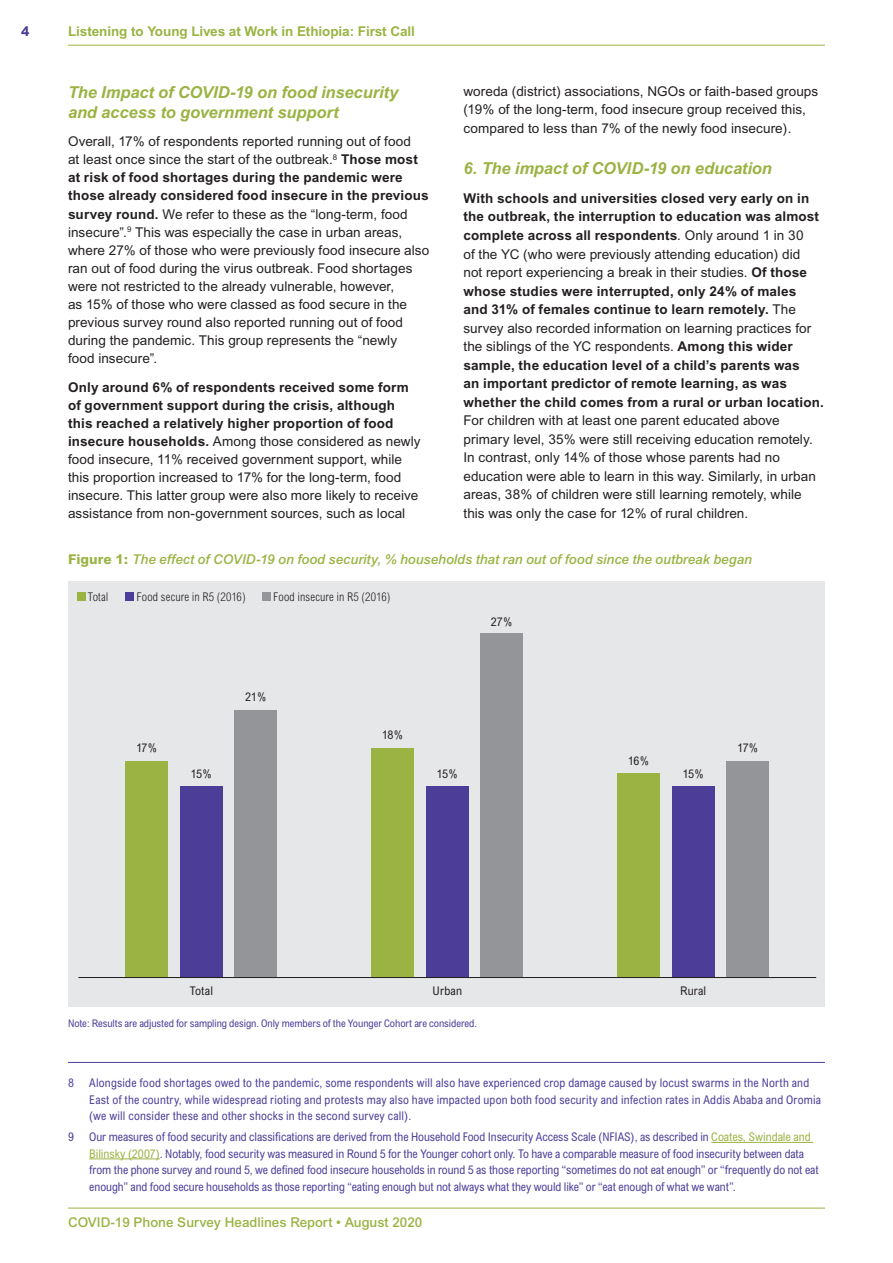
<style>
.page{position:relative;width:893px;height:1263px;background:#fff}
.page>*{position:absolute;margin:0;border:0;box-sizing:border-box;transform-origin:0 0}
.t1{font:italic 700 16.5px/19.5px "Arial";letter-spacing:-.005em;color:#9bb343}
.t2{font:13.5px/18px "Arial";letter-spacing:.005em;color:#231f20}
.t3{font:700 13.5px/18.5px "Arial";letter-spacing:.01em;color:#231f20}
.t4{font:italic 500 13.5px "Arial";color:#9bb343}
.t5{font:700 13.5px "Arial";letter-spacing:-.005em;color:#9bb343}
.t6{font:500 13.5px "Arial";color:#9bb343}
.t7{font:800 13.5px "Arial";color:#4c3d99}
.t8{font:condensed 12px/16.5px "Arial";color:#4c3d99}
.t9{font:300 condensed 12px "Arial";letter-spacing:.01em;color:#231f20}
.t10{font:condensed 12px "Arial";letter-spacing:.005em;color:#231f20}
.t11{font:condensed 10.5px "Arial";letter-spacing:-.005em;color:#4c3d99}
.s1{font-weight:400}
.s2{font-weight:800;font-style:normal}
.s3{font-weight:700}
.s4{color:#9bb343}
</style>
<div class="page">
<hr style="left:68px;top:45px;width:757px;height:1px;background:#9bb343">
<hr style="left:68px;top:1208px;width:757px;height:1px;background:#9bb343">
<hr style="left:68px;top:1062px;width:757px;height:1px;background:#4c3d99">
<hr style="left:711px;top:1142px;width:102px;height:1px;background:#9bb343">
<hr style="left:89px;top:1158px;width:71px;height:1px;background:#9bb343">
<div style="left:68px;top:581px;width:757px;height:426px;background:#e6e7e9"></div>
<div style="left:617px;top:773px;width:43px;height:204px;background:#9bb343"></div>
<div style="left:371px;top:748px;width:43px;height:229px;background:#9bb343"></div>
<div style="left:126px;top:761px;width:42px;height:216px;background:#9bb343"></div>
<div style="left:672px;top:786px;width:42px;height:191px;background:#4c3d99"></div>
<div style="left:426px;top:786px;width:42px;height:191px;background:#4c3d99"></div>
<div style="left:180px;top:786px;width:43px;height:191px;background:#4c3d99"></div>
<div style="left:727px;top:761px;width:42px;height:216px;background:#939598"></div>
<div style="left:481px;top:633px;width:42px;height:344px;background:#939598"></div>
<div style="left:235px;top:710px;width:42px;height:267px;background:#939598"></div>
<hr style="left:78px;top:977px;width:738px;height:1px;background:#231f20">
<div style="left:77px;top:592px;width:8px;height:9px;background:#9bb343"></div>
<div style="left:125px;top:592px;width:9px;height:9px;background:#4c3d99"></div>
<div style="left:262px;top:592px;width:9px;height:9px;background:#939598"></div>
<p class="t7" style="left:21px;top:23px;width:10px">4</p>
<p class="t5" style="left:68px;top:24px;width:348px">Listening to Young Lives at Work in Ethiopia: First Call</p>
<p class="t2" style="left:463px;top:82px;width:356px;line-height:18.5px">woreda (district) associations, NGOs or faith-based groups (19% of the long-term, food insecure group received this, compared to less than 7% of the newly food insecure).</p>
<p class="t1" style="left:463px;top:158px;width:310px">6. The impact of COVID-19 on education</p>
<p class="t3" style="left:463px;top:189px;width:362px">With schools and universities closed very early on in the outbreak, the interruption to education was almost complete across all respondents<span class="s1">. Only around 1 in 30<br>of the YC (who were previously attending education) did<br>not report experiencing a break in their studies.</span> Of those whose studies were interrupted, only 24% of males and 31% of females continue to learn remotely. <span class="s1">The survey also recorded information on learning practices for the siblings of the YC respondents.</span> Among this wider sample, the education level of a child’s parents was<br>an important predictor of remote learning, as was whether the child comes from a rural or urban location.</p>
<p class="t2" style="left:463px;top:411px;width:354px;line-height:18.5px">For children with at least one parent educated above primary level, 35% were still receiving education remotely.<br>In contrast, only 14% of those whose parents had no education were able to learn in this way. Similarly, in urban areas, 38% of children were still learning remotely, while this was only the case for 12% of rural children.</p>
<p class="t4" style="left:68px;top:551px;width:685px"><span class="s2">Figure 1:</span> The effect of COVID-19 on food security, % households that ran out of food since the outbreak began</p>
<p class="t1" style="left:68px;top:82px;width:332px">The Impact of COVID-19 on food insecurity and access to government support</p>
<p class="t2" style="left:68px;top:132px;width:363px">Overall, 17% of respondents reported running out of food<br>at least once since the start of the outbreak.<sup>8</sup> <span class="s3">Those most at risk of food shortages during the pandemic were those already considered food insecure in the previous survey round.</span> We refer to these as the “long-term, food insecure”.<sup>9</sup> This was especially the case in urban areas, where 27% of those who were previously food insecure also ran out of food during the virus outbreak. Food shortages were not restricted to the already vulnerable, however,<br>as 15% of those who were classed as food secure in the previous survey round also reported running out of food during the pandemic. This group represents the “newly<br>food insecure”.</p>
<p class="t2" style="left:68px;top:378px;width:354px"><span class="s3">Only around 6% of respondents received some form of government support during the crisis, although this reached a relatively higher proportion of food insecure households.</span> Among those considered as newly food insecure, 11% received government support, while this proportion increased to 17% for the long-term, food insecure. This latter group were also more likely to receive assistance from non-government sources, such as local</p>
<p class="t9" style="left:88px;top:590px;width:22px">Total</p>
<p class="t9" style="left:136px;top:590px;width:111px">Food secure in R5 (2016)</p>
<p class="t9" style="left:273px;top:590px;width:119px">Food insecure in R5 (2016)</p>
<p class="t10" style="left:136px;top:740px;width:23px">17%</p>
<p class="t10" style="left:191px;top:766px;width:23px">15%</p>
<p class="t10" style="left:245px;top:689px;width:23px">21%</p>
<p class="t10" style="left:382px;top:728px;width:23px">18%</p>
<p class="t10" style="left:491px;top:614px;width:23px">27%</p>
<p class="t10" style="left:436px;top:766px;width:23px">15%</p>
<p class="t10" style="left:628px;top:753px;width:23px">16%</p>
<p class="t10" style="left:682px;top:766px;width:23px">15%</p>
<p class="t10" style="left:737px;top:740px;width:23px">17%</p>
<p class="t10" style="left:190px;top:983px;width:25px">Total</p>
<p class="t10" style="left:433px;top:983px;width:31px">Urban</p>
<p class="t10" style="left:680px;top:983px;width:28px">Rural</p>
<p class="t11" style="left:68px;top:1016px;width:410px">Note: Results are adjusted for sampling design. Only members of the Younger Cohort are considered.</p>
<p class="t8" style="left:68px;top:1075px;width:7px">8</p>
<p class="t8" style="left:89px;top:1075px;width:733px">Alongside food shortages owed to the pandemic, some respondents will also have experienced crop damage caused by locust swarms in the North and<br>East of the country, while widespread rioting and protests may also have impacted upon both food security and infection rates in Addis Ababa and Oromia (we will consider these and other shocks in the second survey call).</p>
<p class="t8" style="left:68px;top:1128px;width:7px">9</p>
<p class="t8" style="left:89px;top:1128px;width:731px">Our measures of food security and classifications are derived from the Household Food Insecurity Access Scale (NFIAS), as described in <span class="s4">Coates, Swindale and Bilinsky (2007)</span>. Notably, food security was measured in Round 5 for the Younger cohort only. To have a comparable measure of food insecurity between data from the phone survey and round 5, we defined food insecure households in round 5 as those reporting “sometimes do not eat enough” or “frequently do not eat enough” and food secure households as those reporting “eating enough but not always what they would like” or “eat enough of what we want”.</p>
<p class="t6" style="left:68px;top:1214px;width:356px">COVID-19 Phone Survey Headlines Report • August 2020</p>
</div>
